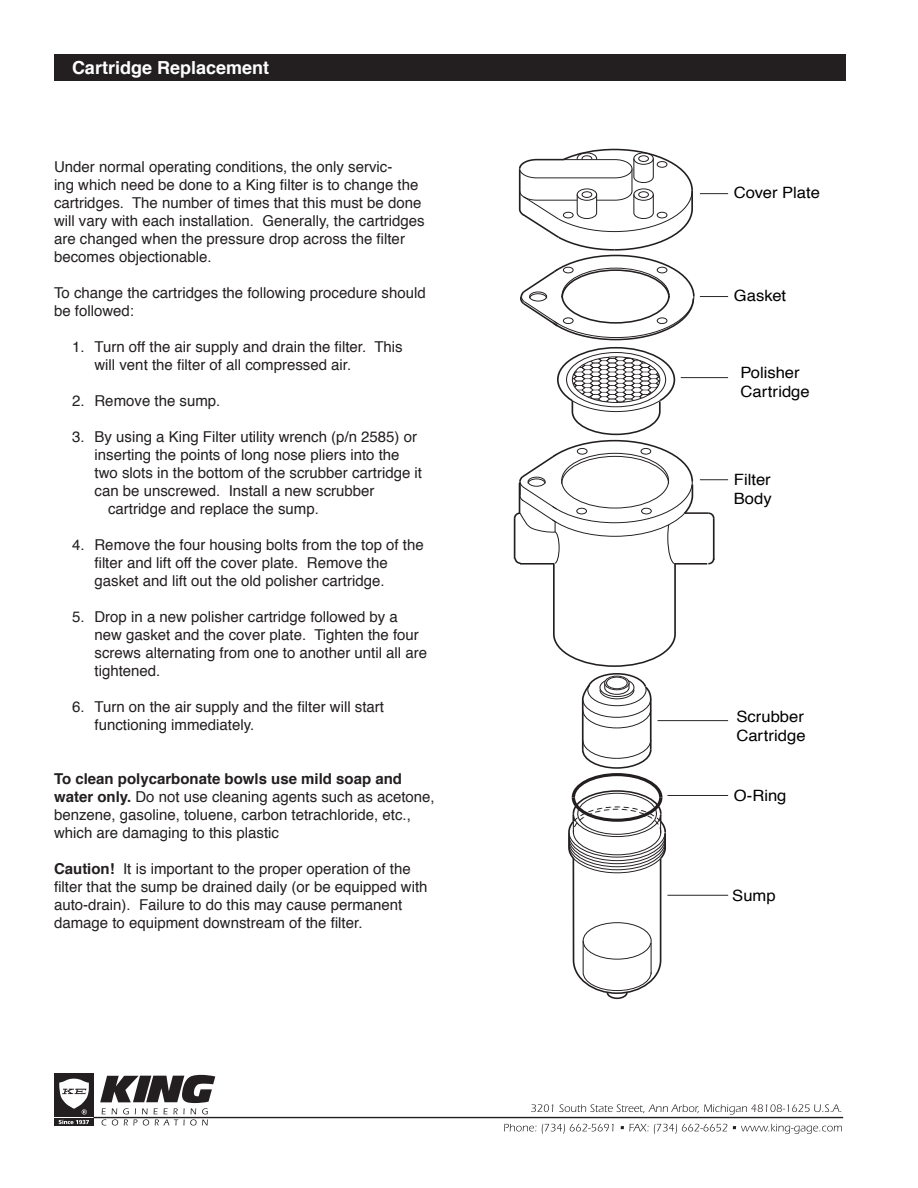
<style>
.page{position:relative;width:918px;height:1188px;background:#fff}
.page>*{position:absolute;margin:0;border:0;box-sizing:border-box;transform-origin:0 0}
.t1{font:700 18px "Helvetica";color:#fff}
.t2{font:15.6px/18.8px "Helvetica";color:#000;scale:1.07 1}
.t3{font:15px/18px "Helvetica";color:#231f20}
.s1{font-weight:700}
</style>
<div class="page">
<div style="left:55px;top:55px;width:790px;height:25px;background:#231f20"></div>
<div style="left:54px;top:54px;width:792px;height:27px;border:2px solid #231f20"></div>
<hr style="left:582px;top:699px;width:2px;height:51px;background:#231f20">
<hr style="left:650px;top:699px;width:2px;height:51px;background:#231f20">
<svg style="left:513px;top:148px;width:215px;height:581px"></svg>
<hr style="left:658px;top:720px;width:70px;height:1px;background:#231f20">
<hr style="left:667px;top:895px;width:61px;height:1px;background:#231f20">
<hr style="left:667px;top:795px;width:61px;height:1px;background:#231f20">
<div style="left:657px;top:317px;width:10px;height:7px;border:1px solid #231f20;border-radius:50%"></div>
<div style="left:563px;top:317px;width:11px;height:7px;border:1px solid #231f20;border-radius:50%"></div>
<div style="left:657px;top:267px;width:10px;height:6px;border:1px solid #231f20;border-radius:50%"></div>
<div style="left:657px;top:212px;width:10px;height:6px;border:1px solid #231f20;border-radius:50%"></div>
<div style="left:563px;top:212px;width:11px;height:6px;border:1px solid #231f20;border-radius:50%"></div>
<div style="left:657px;top:161px;width:10px;height:7px;border:1px solid #231f20;border-radius:50%"></div>
<div style="left:563px;top:267px;width:11px;height:6px;border:1px solid #231f20;border-radius:50%"></div>
<svg style="left:568px;top:739px;width:98px;height:261px"></svg>
<div style="left:54px;top:1073px;width:39px;height:44px;background:#231f20"></div>
<div style="left:54px;top:1118px;width:39px;height:8px;background:#231f20"></div>
<hr style="left:94px;top:1117px;width:749px;height:1px;background:#231f20">
<svg style="left:100px;top:1075px;width:115px;height:51px"></svg>
<svg style="left:531px;top:1104px;width:22px;height:8px"></svg>
<svg style="left:559px;top:1104px;width:282px;height:11px"></svg>
<svg style="left:504px;top:1124px;width:109px;height:10px"></svg>
<svg style="left:621px;top:1124px;width:106px;height:10px"></svg>
<svg style="left:733px;top:1124px;width:109px;height:10px"></svg>
<svg style="left:59px;top:1078px;width:30px;height:46px"></svg>
<p class="t1" style="left:72px;top:53px;width:199px">Cartridge Replacement</p>
<p class="t3" style="left:54px;top:158px;width:372px">Under normal operating conditions, the only servic-<br>ing which need be done to a King filter is to change the cartridges. The number of times that this must be done will vary with each installation. Generally, the cartridges are changed when the pressure drop across the filter becomes objectionable.</p>
<p class="t3" style="left:54px;top:284px;width:373px">To change the cartridges the following procedure should be followed:</p>
<p class="t3" style="left:94px;top:338px;width:310px;text-indent:-22px">1. Turn off the air supply and drain the filter. This will vent the filter of all compressed air.</p>
<p class="t3" style="left:72px;top:392px;width:150px">2. Remove the sump.</p>
<p class="t3" style="left:72px;top:428px;width:347px">3. By using a King Filter utility wrench (p/n 2585) or</p>
<p class="t3" style="left:94px;top:446px;width:307px">inserting the points of long nose pliers into the</p>
<p class="t3" style="left:94px;top:464px;width:329px">two slots in the bottom of the scrubber cartridge it</p>
<p class="t3" style="left:94px;top:482px;width:282px">can be unscrewed. Install a new scrubber</p>
<p class="t3" style="left:108px;top:500px;width:212px">cartridge and replace the sump.</p>
<p class="t3" style="left:94px;top:536px;width:331px;text-indent:-22px">4. Remove the four housing bolts from the top of the filter and lift off the cover plate. Remove the gasket and lift out the old polisher cartridge.</p>
<p class="t3" style="left:94px;top:608px;width:334px;text-indent:-22px">5. Drop in a new polisher cartridge followed by a new gasket and the cover plate. Tighten the four screws alternating from one to another until all are tightened.</p>
<p class="t3" style="left:72px;top:698px;width:314px">6. Turn on the air supply and the filter will start</p>
<p class="t3" style="left:94px;top:716px;width:161px">functioning immediately.</p>
<p class="t3" style="left:54px;top:770px;width:382px"><span class="s1">To clean polycarbonate bowls use mild soap and water only.</span> Do not use cleaning agents such as acetone, benzene, gasoline, toluene, carbon tetrachloride, etc., which are damaging to this plastic</p>
<p class="t3" style="left:54px;top:860px;width:375px"><span class="s1">Caution!</span> It is important to the proper operation of the filter that the sump be drained daily (or be equipped with auto-drain). Failure to do this may cause permanent damage to equipment downstream of the filter.</p>
<p class="t2" style="left:734px;top:184px;width:82px">Cover Plate</p>
<p class="t2" style="left:734px;top:287px;width:50px">Gasket</p>
<p class="t2" style="left:741px;top:364px;width:66px">Polisher<br>Cartridge</p>
<p class="t2" style="left:734px;top:471px;width:37px">Filter<br>Body</p>
<p class="t2" style="left:736px;top:708px;width:66px">Scrubber<br>Cartridge</p>
<p class="t2" style="left:734px;top:787px;width:51px">O-Ring</p>
<p class="t2" style="left:732px;top:886px;width:42px">Sump</p>
</div>
